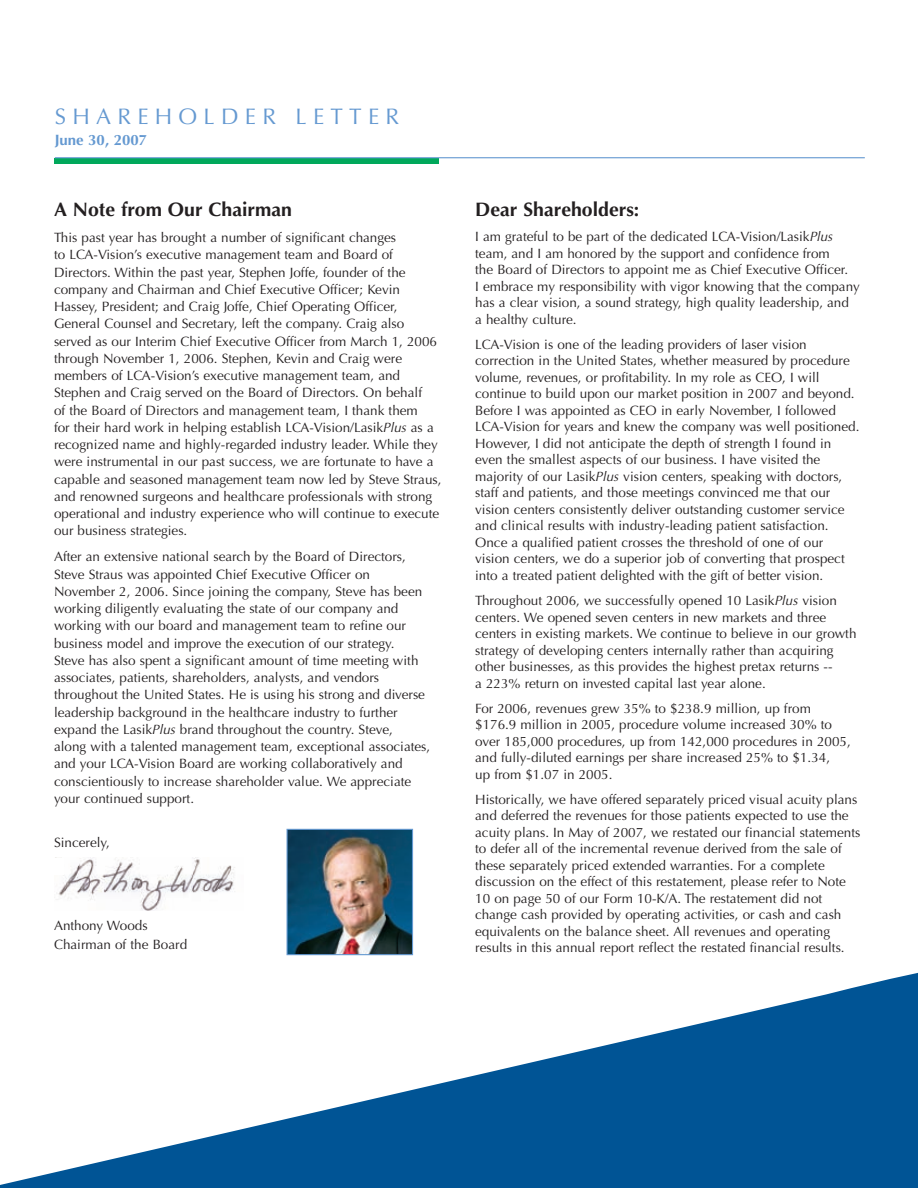
<style>
.page{position:relative;width:918px;height:1188px;background:#fff}
.page>*{position:absolute;margin:0;border:0;box-sizing:border-box;transform-origin:0 0}
.t1{font:22.5px "Optima";letter-spacing:.28em;color:#6599d1}
.t2{font:700 19.5px "Optima";color:#231f20}
.t3{font:700 15px "Optima";color:#6599d1}
.t4{font:13.5px/16.5px "Optima";color:#231f20}
.s1{font-style:italic}
</style>
<div class="page">
<svg style="left:0;top:901px;width:918px;height:287px"></svg>
<div style="left:55px;top:158px;width:384px;height:6px;background:#00a85b"></div>
<hr style="left:55px;top:157px;width:810px;height:1px;background:#6599d1">
<div style="left:54px;top:858px;width:326px;height:52px;background:#fff"></div>
<img style="left:56px;top:858px;width:179px;height:52px">
<div style="left:41px;top:858px;width:22px;height:17px;background:#fff"></div>
<img style="left:289px;top:831px;width:122px;height:122px">
<div style="left:287px;top:829px;width:126px;height:126px;border:1px solid #6599d1"></div>
<h1 class="t1" style="left:55px;top:103px;width:346px">SHAREHOLDER LETTER</h1>
<p class="t3" style="left:55px;top:131px;width:94px">June 30, 2007</p>
<h2 class="t2" style="left:54px;top:198px;width:240px">A Note from Our Chairman</h2>
<p class="t4" style="left:54px;top:229px;width:389px;line-height:17.2px">This past year has brought a number of significant changes<br>to LCA-Vision’s executive management team and Board of Directors. Within the past year, Stephen Joffe, founder of the company and Chairman and Chief Executive Officer; Kevin Hassey, President; and Craig Joffe, Chief Operating Officer, General Counsel and Secretary, left the company. Craig also served as our Interim Chief Executive Officer from March 1, 2006 through November 1, 2006. Stephen, Kevin and Craig were members of LCA-Vision’s executive management team, and Stephen and Craig served on the Board of Directors. On behalf<br>of the Board of Directors and management team, I thank them<br>for their hard work in helping establish LCA-Vision/Lasik<span class="s1">Plus</span> as a recognized name and highly-regarded industry leader. While they were instrumental in our past success, we are fortunate to have a capable and seasoned management team now led by Steve Straus, and renowned surgeons and healthcare professionals with strong operational and industry experience who will continue to execute our business strategies.</p>
<p class="t4" style="left:54px;top:548px;width:378px;line-height:17.2px">After an extensive national search by the Board of Directors, Steve Straus was appointed Chief Executive Officer on November 2, 2006. Since joining the company, Steve has been working diligently evaluating the state of our company and working with our board and management team to refine our business model and improve the execution of our strategy.<br>Steve has also spent a significant amount of time meeting with associates, patients, shareholders, analysts, and vendors throughout the United States. He is using his strong and diverse leadership background in the healthcare industry to further expand the Lasik<span class="s1">Plus</span> brand throughout the country. Steve,<br>along with a talented management team, exceptional associates, and your LCA-Vision Board are working collaboratively and conscientiously to increase shareholder value. We appreciate your continued support.</p>
<p class="t4" style="left:54px;top:834px;width:57px">Sincerely,</p>
<p class="t4" style="left:54px;top:916px;width:135px;line-height:19.2px">Anthony Woods<br>Chairman of the Board</p>
<h2 class="t2" style="left:475px;top:198px;width:166px">Dear Shareholders:</h2>
<p class="t4" style="left:475px;top:229px;width:386px">I am grateful to be part of the dedicated LCA-Vision/Lasik<span class="s1">Plus </span>team, and I am honored by the support and confidence from<br>the Board of Directors to appoint me as Chief Executive Officer.<br>I embrace my responsibility with vigor knowing that the company has a clear vision, a sound strategy, high quality leadership, and<br>a healthy culture.</p>
<p class="t4" style="left:475px;top:336px;width:386px">LCA-Vision is one of the leading providers of laser vision correction in the United States, whether measured by procedure volume, revenues, or profitability. In my role as CEO, I will continue to build upon our market position in 2007 and beyond.<br>Before I was appointed as CEO in early November, I followed LCA-Vision for years and knew the company was well positioned.<br>However, I did not anticipate the depth of strength I found in even the smallest aspects of our business. I have visited the majority of our Lasik<span class="s1">Plus</span> vision centers, speaking with doctors, staff and patients, and those meetings convinced me that our vision centers consistently deliver outstanding customer service and clinical results with industry-leading patient satisfaction.<br>Once a qualified patient crosses the threshold of one of our vision centers, we do a superior job of converting that prospect into a treated patient delighted with the gift of better vision.</p>
<p class="t4" style="left:475px;top:592px;width:383px">Throughout 2006, we successfully opened 10 Lasik<span class="s1">Plus</span> vision centers. We opened seven centers in new markets and three centers in existing markets. We continue to believe in our growth strategy of developing centers internally rather than acquiring other businesses, as this provides the highest pretax returns --<br>a 223% return on invested capital last year alone.</p>
<p class="t4" style="left:475px;top:700px;width:377px">For 2006, revenues grew 35% to $238.9 million, up from $176.9 million in 2005, procedure volume increased 30% to over 185,000 procedures, up from 142,000 procedures in 2005, and fully-diluted earnings per share increased 25% to $1.34,<br>up from $1.07 in 2005.</p>
<p class="t4" style="left:475px;top:791px;width:387px">Historically, we have offered separately priced visual acuity plans and deferred the revenues for those patients expected to use the acuity plans. In May of 2007, we restated our financial statements to defer all of the incremental revenue derived from the sale of these separately priced extended warranties. For a complete discussion on the effect of this restatement, please refer to Note 10 on page 50 of our Form 10-K/A. The restatement did not change cash provided by operating activities, or cash and cash equivalents on the balance sheet. All revenues and operating results in this annual report reflect the restated financial results.</p>
</div>
